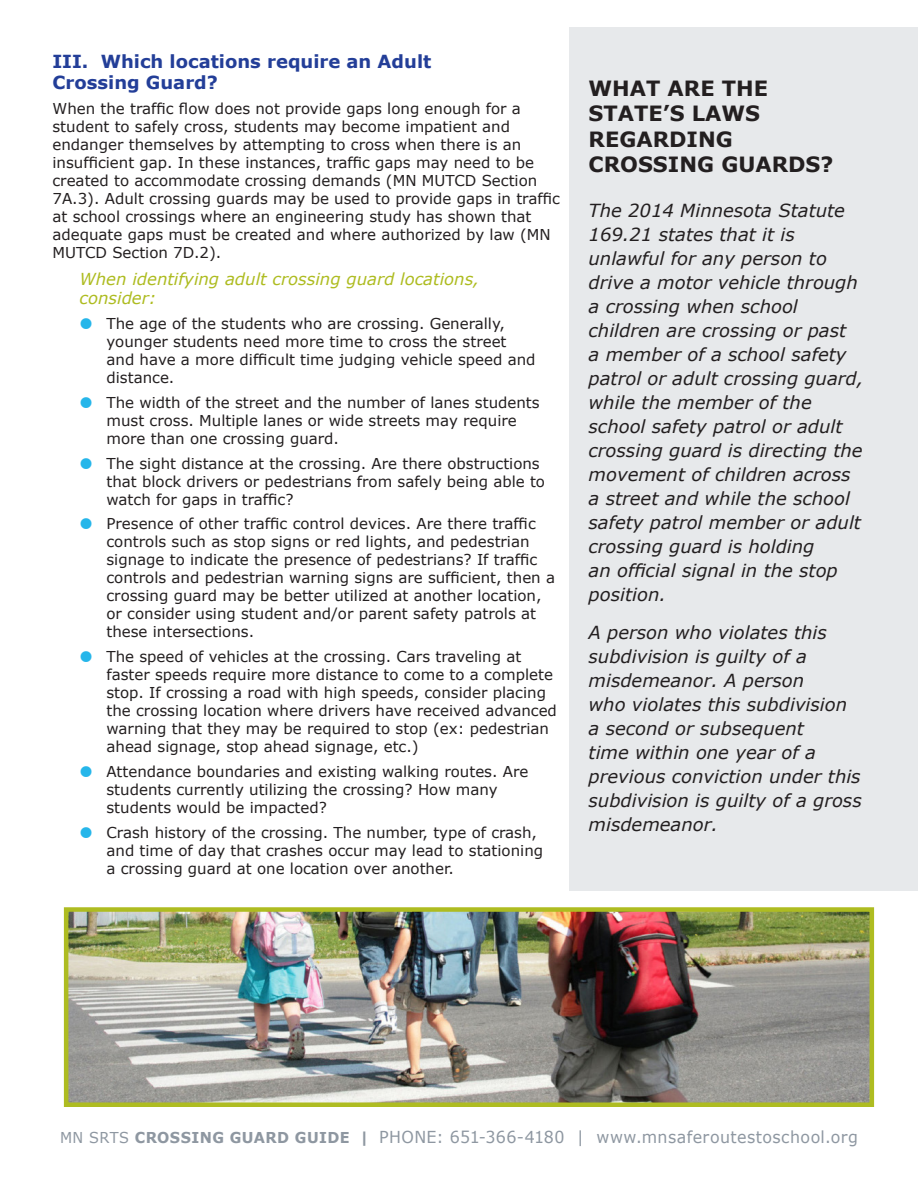
<style>
.page{position:relative;width:918px;height:1188px;background:#fff}
.page>*{position:absolute;margin:0;border:0;box-sizing:border-box;transform-origin:0 0}
.Intro_paragraph{font:700 21px/25.5px "Verdana";color:#231f20}
.Intro_paragraph-2{font:italic 18px/24px "Verdana";color:#231f20}
.Heading_2{font:700 18px/21.6px "Verdana";color:#233e98}
.t1{font:16.5px "Verdana";letter-spacing:.025em;color:#8e97a1;scale:.96 1}
.Heading_3{font:italic 16.5px/19.8px "Verdana";color:#aebc21}
.BODY{font:15px/18px "Verdana";color:#231f20}
.s1{font-size:15px}
.s2{font-weight:700;font-size:15px}
</style>
<div class="page">
<div style="left:569px;top:27px;width:349px;height:864px;background:#e7e9eb"></div>
<img style="left:69px;top:912px;width:800px;height:190px">
<div style="left:64px;top:907px;width:810px;height:200px;border:4px solid #aebc21"></div>
<p class="Heading_2" style="left:52px;top:50px;width:380px">III. Which locations require an Adult<br>Crossing Guard?</p>
<p class="BODY" style="left:52px;top:100px;width:509px">When the traffic flow does not provide gaps long enough for a student to safely cross, students may become impatient and endanger themselves by attempting to cross when there is an insufficient gap. In these instances, traffic gaps may need to be created to accommodate crossing demands (MN MUTCD Section 7A.3). Adult crossing guards may be used to provide gaps in traffic at school crossings where an engineering study has shown that adequate gaps must be created and where authorized by law (MN MUTCD Section 7D.2).</p>
<p class="Heading_3" style="left:80px;top:269px;width:401px">When identifying adult crossing guard locations, consider:</p>
<p class="BODY" style="left:106px;top:315px;width:431px">The age of the students who are crossing. Generally, younger students need more time to cross the street and have a more difficult time judging vehicle speed and distance.</p>
<p class="BODY" style="left:106px;top:393px;width:435px">The width of the street and the number of lanes students must cross. Multiple lanes or wide streets may require more than one crossing guard.</p>
<p class="BODY" style="left:106px;top:454px;width:440px">The sight distance at the crossing. Are there obstructions that block drivers or pedestrians from safely being able to watch for gaps in traffic?</p>
<p class="BODY" style="left:106px;top:515px;width:450px">Presence of other traffic control devices. Are there traffic controls such as stop signs or red lights, and pedestrian signage to indicate the presence of pedestrians? If traffic controls and pedestrian warning signs are sufficient, then a crossing guard may be better utilized at another location, or consider using student and/or parent safety patrols at these intersections.</p>
<p class="BODY" style="left:106px;top:648px;width:452px">The speed of vehicles at the crossing. Cars traveling at faster speeds require more distance to come to a complete stop. If crossing a road with high speeds, consider placing the crossing location where drivers have received advanced warning that they may be required to stop (ex: pedestrian ahead signage, stop ahead signage, etc.)</p>
<p class="BODY" style="left:106px;top:762px;width:423px">Attendance boundaries and existing walking routes. Are students currently utilizing the crossing? How many students would be impacted?</p>
<p class="BODY" style="left:106px;top:823px;width:438px">Crash history of the crossing. The number, type of crash, and time of day that crashes occur may lead to stationing a crossing guard at one location over another.</p>
<p class="Intro_paragraph" style="left:589px;top:75px;width:246px">WHAT ARE THE<br>STATE’S LAWS<br>REGARDING<br>CROSSING GUARDS?</p>
<p class="Intro_paragraph-2" style="left:589px;top:199px;width:276px">The 2014 Minnesota Statute<br>169.21 states that it is unlawful for any person to drive a motor vehicle through a crossing when school children are crossing or past<br>a member of a school safety patrol or adult crossing guard, while the member of the school safety patrol or adult crossing guard is directing the movement of children across a street and while the school safety patrol member or adult crossing guard is holding<br>an official signal in the stop position.</p>
<p class="Intro_paragraph-2" style="left:589px;top:620px;width:275px">A person who violates this subdivision is guilty of a misdemeanor. A person<br>who violates this subdivision a second or subsequent<br>time within one year of a previous conviction under this subdivision is guilty of a gross misdemeanor.</p>
<p class="t1" style="left:60px;top:1126px;width:833px"><span class="s1">MN SRTS</span> <span class="s2">CROSSING GUARD GUIDE |</span> PHONE: 651-366-4180 | www.mnsaferoutestoschool.org</p>
</div>
